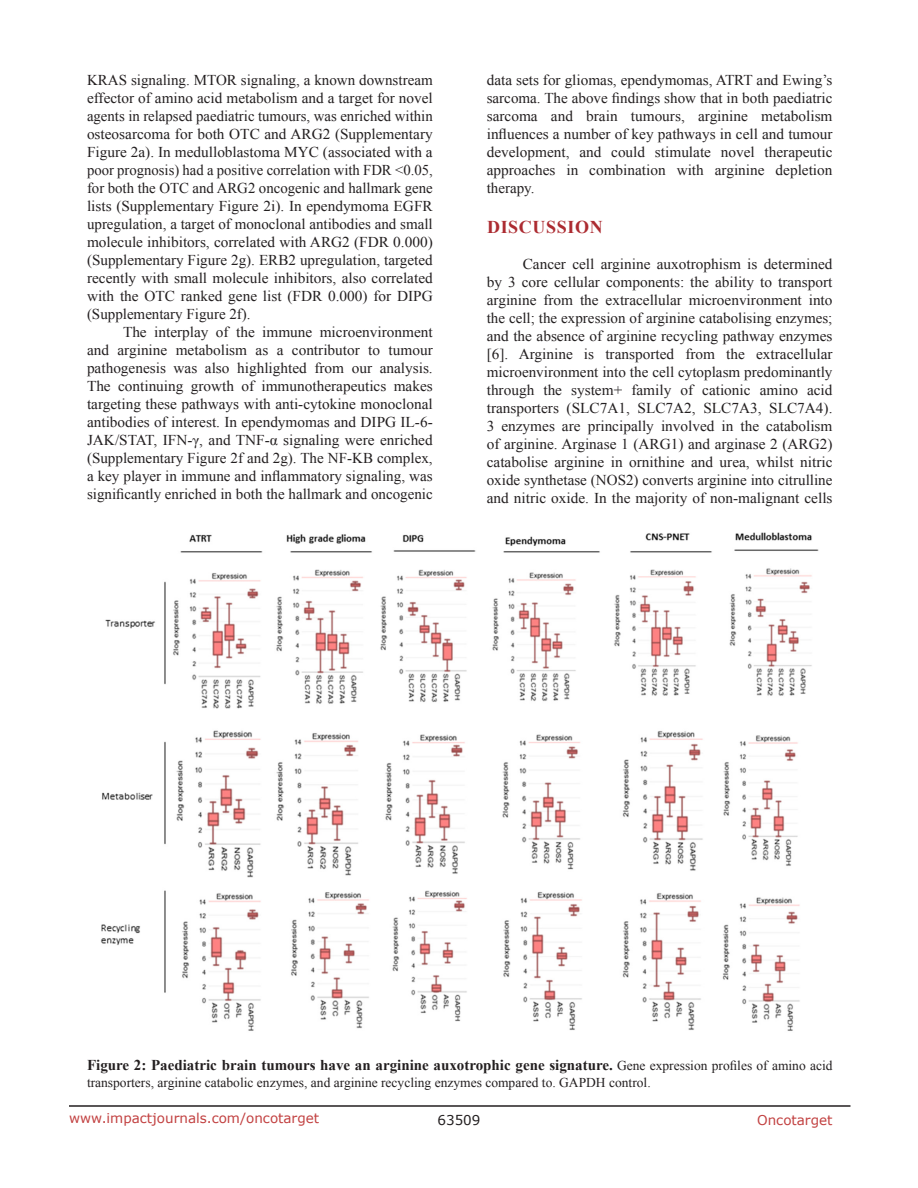
<style>
.page{position:relative;width:918px;height:1188px;background:#fff}
.page>*{position:absolute;margin:0;border:0;box-sizing:border-box;transform-origin:0 0}
.Heading{font:700 18px "Times New Roman";letter-spacing:.035em;color:#ac2b31}
.BodyText{font:15px/18px "Times New Roman";color:#231f20;text-align:justify}
.figuretext{font:700 15px "Times New Roman";color:#231f20}
.figuretext-2{font:13.5px "Times New Roman";color:#231f20}
.t1{font:13.5px "Verdana";color:#c24141}
.t2{font:13.5px "Verdana";color:#231f20}
.s1{font-weight:400;font-size:13.5px}
</style>
<div class="page">
<hr style="left:69px;top:1105px;width:781px;height:2px;background:#231f20">
<img style="left:101px;top:533px;width:718px;height:498px">
<p class="BodyText" style="left:87px;top:71px;width:347px">KRAS signaling. MTOR signaling, a known downstream effector of amino acid metabolism and a target for novel agents in relapsed paediatric tumours, was enriched within osteosarcoma for both OTC and ARG2 (Supplementary Figure 2a). In medulloblastoma MYC (associated with a poor prognosis) had a positive correlation with FDR &lt;0.05, for both the OTC and ARG2 oncogenic and hallmark gene lists (Supplementary Figure 2i). In ependymoma EGFR upregulation, a target of monoclonal antibodies and small molecule inhibitors, correlated with ARG2 (FDR 0.000) (Supplementary Figure 2g). ERB2 upregulation, targeted recently with small molecule inhibitors, also correlated with the OTC ranked gene list (FDR 0.000) for DIPG (Supplementary Figure 2f).</p>
<p class="BodyText" style="left:87px;top:323px;width:347px;text-indent:36px">The interplay of the immune microenvironment and arginine metabolism as a contributor to tumour pathogenesis was also highlighted from our analysis.<br>The continuing growth of immunotherapeutics makes targeting these pathways with anti-cytokine monoclonal antibodies of interest. In ependymomas and DIPG IL-6- JAK/STAT, IFN-γ, and TNF-α signaling were enriched (Supplementary Figure 2f and 2g). The NF-KB complex, a key player in immune and inflammatory signaling, was significantly enriched in both the hallmark and oncogenic</p>
<p class="BodyText" style="left:487px;top:71px;width:347px">data sets for gliomas, ependymomas, ATRT and Ewing’s sarcoma. The above findings show that in both paediatric sarcoma and brain tumours, arginine metabolism influences a number of key pathways in cell and tumour development, and could stimulate novel therapeutic approaches in combination with arginine depletion therapy.</p>
<p class="Heading" style="left:487px;top:214px;width:117px">DISCUSSION</p>
<p class="BodyText" style="left:487px;top:255px;width:347px;text-indent:36px">Cancer cell arginine auxotrophism is determined by 3 core cellular components: the ability to transport arginine from the extracellular microenvironment into the cell; the expression of arginine catabolising enzymes; and the absence of arginine recycling pathway enzymes [6]. Arginine is transported from the extracellular microenvironment into the cell cytoplasm predominantly through the system+ family of cationic amino acid transporters (SLC7A1, SLC7A2, SLC7A3, SLC7A4).<br>3 enzymes are principally involved in the catabolism of arginine. Arginase 1 (ARG1) and arginase 2 (ARG2) catabolise arginine in ornithine and urea, whilst nitric oxide synthetase (NOS2) converts arginine into citrulline and nitric oxide. In the majority of non-malignant cells</p>
<p class="figuretext" style="left:87px;top:1055px;width:747px">Figure 2: Paediatric brain tumours have an arginine auxotrophic gene signature. <span class="s1">Gene expression profiles of amino acid</span></p>
<p class="figuretext-2" style="left:87px;top:1073px;width:565px">transporters, arginine catabolic enzymes, and arginine recycling enzymes compared to. GAPDH control.</p>
<p class="t1" style="left:69px;top:1109px;width:252px">www.impactjournals.com/oncotarget</p>
<p class="t2" style="left:438px;top:1111px;width:44px">63509</p>
<p class="t1" style="left:757px;top:1111px;width:77px">Oncotarget</p>
</div>
